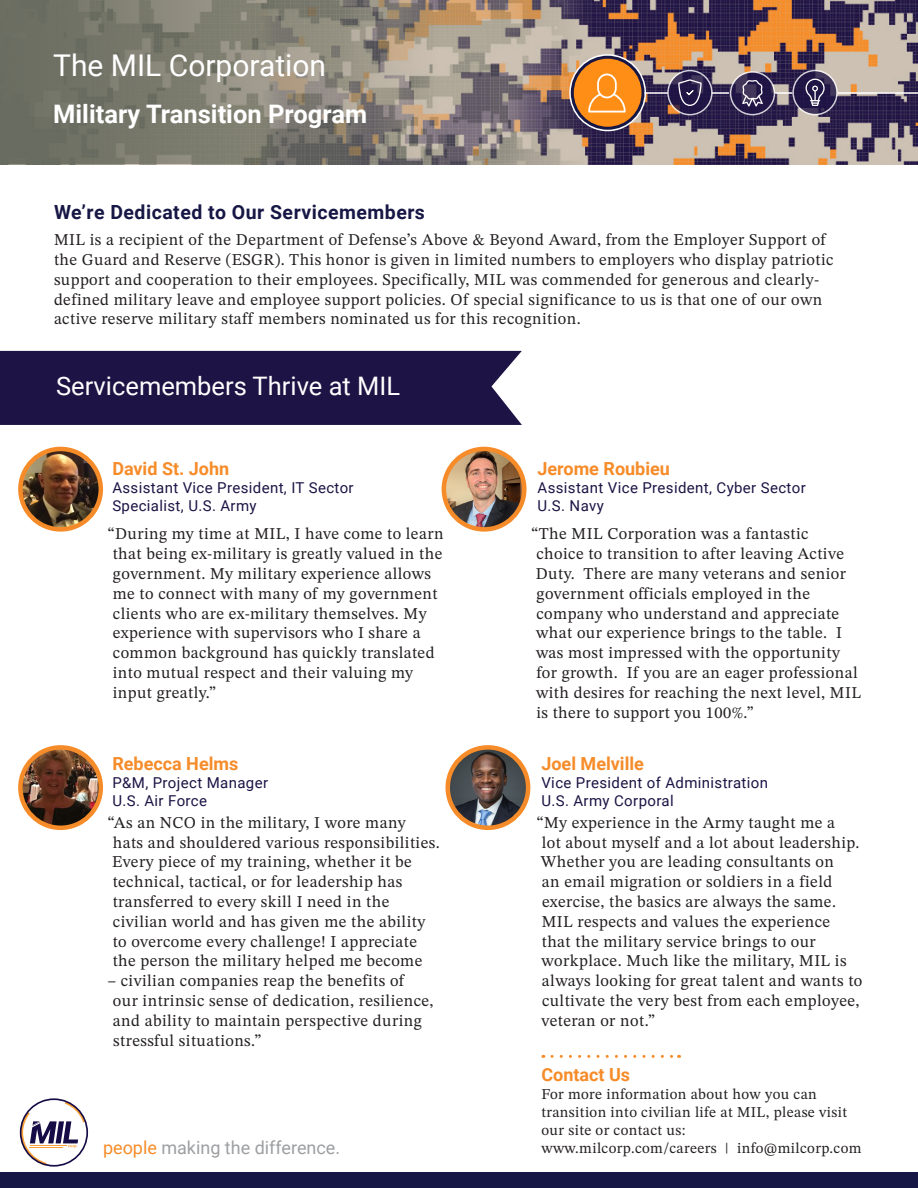
<style>
.page{position:relative;width:918px;height:1188px;background:#fff}
.page>*{position:absolute;margin:0;border:0;box-sizing:border-box;transform-origin:0 0}
.t1{font:30px "Roboto";color:#fff}
.t2{font:700 25.5px "Roboto";color:#fff}
.t3{font:25.5px "Roboto";color:#fff}
.t4{font:700 19.5px "Roboto";letter-spacing:.025em;color:#171745}
.t5{font:700 18px "Roboto";color:#f68c29}
.t6{font:18px "Roboto";color:#9d9fa2}
.t7{font:16.5px/19.8px "STIX Two Text";letter-spacing:.025em;color:#231f20}
.t8{font:15px "Roboto";letter-spacing:.025em;color:#1d1344}
.t9{font:15px/18px "STIX Two Text";letter-spacing:.025em;color:#231f20}
.s1{color:#f68c29}
</style>
<div class="page">
<div style="left:0;top:1172px;width:918px;height:16px;background:#171745"></div>
<img style="left:0;top:0;width:918px;height:164px">
<svg style="left:0;top:0;width:438px;height:163px;background:#817e72"></svg>
<svg style="left:668px;top:71px;width:44px;height:44px"></svg>
<div style="left:667px;top:70px;width:46px;height:45px;border:2px solid #fff;border-radius:50%"></div>
<svg style="left:678px;top:79px;width:24px;height:27px"></svg>
<svg style="left:731px;top:72px;width:43px;height:43px"></svg>
<div style="left:730px;top:71px;width:45px;height:44px;border:2px solid #fff;border-radius:50%"></div>
<svg style="left:742px;top:80px;width:21px;height:27px"></svg>
<svg style="left:793px;top:71px;width:44px;height:44px"></svg>
<div style="left:792px;top:70px;width:46px;height:45px;border:2px solid #fff;border-radius:50%"></div>
<svg style="left:805px;top:78px;width:20px;height:28px"></svg>
<svg style="left:569px;top:54px;width:77px;height:77px"></svg>
<div style="left:572px;top:57px;width:71px;height:71px;background:#ff8e16;border-radius:50%"></div>
<div style="left:571px;top:56px;width:74px;height:74px;border:3px solid #171745;border-radius:50%"></div>
<hr style="left:838px;top:92px;width:80px;height:2px;background:#fff">
<svg style="left:775px;top:92px;width:17px;height:2px"></svg>
<svg style="left:712px;top:92px;width:17px;height:2px"></svg>
<hr style="left:645px;top:92px;width:23px;height:2px;background:#fff">
<svg style="left:588px;top:74px;width:38px;height:39px"></svg>
<div style="left:0;top:350px;width:522px;height:75px;background:#1d1344"></div>
<img style="left:448px;top:747px;width:80px;height:81px;border-radius:40px">
<div style="left:445px;top:745px;width:85px;height:85px;border:4px solid #f68c29;border-radius:50%"></div>
<img style="left:444px;top:449px;width:80px;height:80px;border-radius:40px">
<div style="left:442px;top:447px;width:85px;height:85px;border:4px solid #f68c29;border-radius:50%"></div>
<img style="left:20px;top:747px;width:80px;height:81px">
<div style="left:18px;top:745px;width:85px;height:85px;border:4px solid #f68c29;border-radius:50%"></div>
<img style="left:20px;top:449px;width:81px;height:80px;border-radius:40px">
<div style="left:18px;top:447px;width:85px;height:85px;border:4px solid #f68c29;border-radius:50%"></div>
<svg style="left:552px;top:1055px;width:128px;height:3px"></svg>
<svg style="left:20px;top:1098px;width:68px;height:69px"></svg>
<hr style="left:30px;top:1145px;width:36px;height:1px;background:#f9a037">
<hr style="left:30px;top:1147px;width:33px;height:1px;background:#f9a037">
<p class="t1" style="left:53px;top:45px;width:275px">The MIL Corporation</p>
<p class="t2" style="left:53px;top:96px;width:315px">Military Transition Program</p>
<p class="t4" style="left:54px;top:198px;width:373px">We’re Dedicated to Our Servicemembers</p>
<p class="t7" style="left:54px;top:230px;width:781px">MIL is a recipient of the Department of Defense’s Above &amp; Beyond Award, from the Employer Support of the Guard and Reserve (ESGR). This honor is given in limited numbers to employers who display patriotic support and cooperation to their employees. Specifically, MIL was commended for generous and clearly&shy;defined military leave and employee support policies. Of special significance to us is that one of our own active reserve military staff members nominated us for this recognition.</p>
<p class="t3" style="left:56px;top:369px;width:346px">Servicemembers Thrive at MIL</p>
<p class="t5" style="left:112px;top:456px;width:118px">David St. John</p>
<p class="t8" style="left:112px;top:477px;width:243px">Assistant Vice President, IT Sector</p>
<p class="t8" style="left:112px;top:495px;width:146px">Specialist, U.S. Army</p>
<p class="t7" style="left:113px;top:524px;width:332px;text-indent:-5px">“During my time at MIL, I have come to learn that being ex-military is greatly valued in the government. My military experience allows me to connect with many of my government clients who are ex-military themselves. My experience with supervisors who I share a common background has quickly translated into mutual respect and their valuing my input greatly.”</p>
<p class="t5" style="left:112px;top:751px;width:128px">Rebecca Helms</p>
<p class="t8" style="left:112px;top:772px;width:157px">P&amp;M, Project Manager</p>
<p class="t8" style="left:112px;top:790px;width:96px">U.S. Air Force</p>
<p class="t7" style="left:107px;top:812px;width:334px">“As an NCO in the military, I wore many hats and shouldered various responsibilities.<br>Every piece of my training, whether it be technical, tactical, or for leadership has transferred to every skill I need in the civilian world and has given me the ability<br>to overcome every challenge! I appreciate<br>the person the military helped me become</p>
<p class="t7" style="left:113px;top:971px;width:322px;text-indent:-5px">– civilian companies reap the benefits of<br>our intrinsic sense of dedication, resilience, and ability to maintain perspective during stressful situations.”</p>
<p class="t6" style="left:103px;top:1135px;width:239px"><span class="s1">people</span> making the difference.</p>
<p class="t5" style="left:538px;top:456px;width:134px">Jerome Roubieu</p>
<p class="t8" style="left:538px;top:477px;width:270px">Assistant Vice President, Cyber Sector</p>
<p class="t8" style="left:538px;top:495px;width:68px">U.S. Navy</p>
<p class="t7" style="left:531px;top:524px;width:332px">“The MIL Corporation was a fantastic<br>choice to transition to after leaving Active Duty. There are many veterans and senior government officials employed in the company who understand and appreciate what our experience brings to the table. I was most impressed with the opportunity<br>for growth. If you are an eager professional with desires for reaching the next level, MIL is there to support you 100%.”</p>
<p class="t5" style="left:541px;top:751px;width:104px">Joel Melville</p>
<p class="t8" style="left:541px;top:772px;width:228px">Vice President of Administration</p>
<p class="t8" style="left:541px;top:790px;width:134px">U.S. Army Corporal</p>
<p class="t7" style="left:537px;top:812px;width:327px">“My experience in the Army taught me a<br>lot about myself and a lot about leadership.<br>Whether you are leading consultants on<br>an email migration or soldiers in a field exercise, the basics are always the same.<br>MIL respects and values the experience<br>that the military service brings to our workplace. Much like the military, MIL is always looking for great talent and wants to cultivate the very best from each employee, veteran or not.”</p>
<p class="t5" style="left:541px;top:1062px;width:90px">Contact Us</p>
<p class="t9" style="left:541px;top:1085px;width:307px">For more information about how you can transition into civilian life at MIL, please visit our site or contact us:</p>
<p class="t9" style="left:541px;top:1139px;width:322px">www.milcorp.com/careers | info@milcorp.com</p>
</div>
